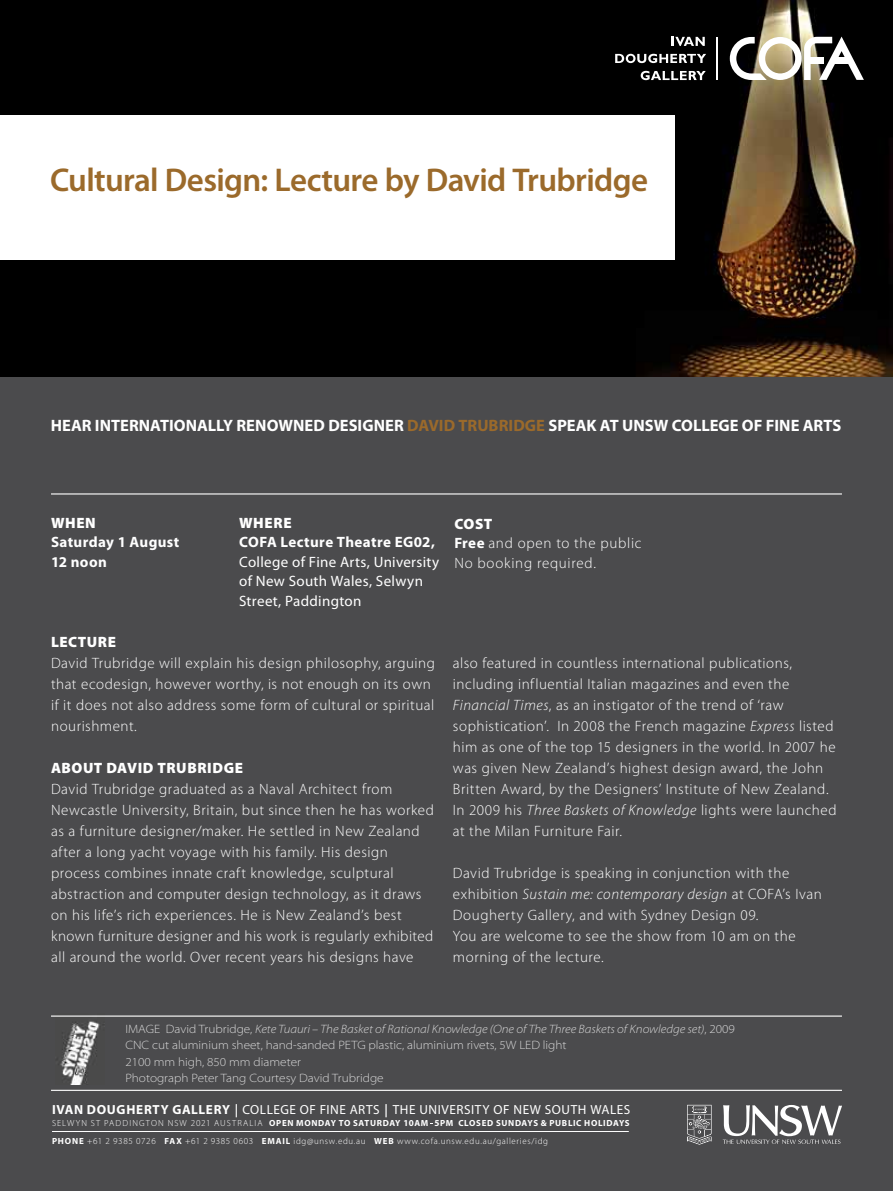
<style>
.page{position:relative;width:893px;height:1191px;background:#fff}
.page>*{position:absolute;margin:0;border:0;box-sizing:border-box;transform-origin:0 0}
.t1{font:600 33px "Myriad Pro";letter-spacing:-.02em;color:#9b6a2b}
.t2{font:700 16.5px "Myriad Pro";letter-spacing:.005em;color:#fff}
.t3{font:300 15px/21px "Myriad Pro";letter-spacing:.035em;color:#fff}
.t4{font:15px/19.5px "Myriad Pro";letter-spacing:.02em;color:#fff}
.t5{font:700 15px/19.5px "Myriad Pro";letter-spacing:.025em;color:#fff}
.t6{font:900 15px "Myriad Pro";letter-spacing:.04em;color:#fff}
.t7{font:13.2px "Myriad Pro";letter-spacing:.045em;color:#fff}
.t8{font:300 semi-expanded 12.15px/16.5px "Myriad Pro";color:#fff}
.t9{font:300 8.85px/17.4px "Myriad Pro";letter-spacing:.075em;color:#fff}
.s1{color:#9b6a2b}
.s2{font-weight:900}
.s3{font-weight:700}
.s4{font-style:italic}
.s5{font-weight:600}
.s6{font-size:9.15px}
.s7{font-weight:700;font-size:9.15px}
</style>
<div class="page">
<img style="left:176px;top:0;width:717px;height:377px">
<div style="left:0;top:0;width:176px;height:392px;background:#000"></div>
<div style="left:0;top:377px;width:893px;height:814px;background:#4b4b4d"></div>
<div style="left:0;top:115px;width:674px;height:144px;background:#fff"></div>
<img style="left:55px;top:1016px;width:50px;height:68px">
<svg style="left:730px;top:37px;width:134px;height:43px"></svg>
<div style="left:834px;top:57px;width:17px;height:6px;background:#fff"></div>
<svg style="left:671px;top:37px;width:34px;height:9px"></svg>
<svg style="left:641px;top:71px;width:65px;height:9px"></svg>
<svg style="left:615px;top:54px;width:91px;height:9px"></svg>
<hr style="left:716px;top:37px;width:2px;height:42px;background:#fff">
<svg style="left:723px;top:1105px;width:119px;height:39px"></svg>
<svg style="left:687px;top:1104px;width:25px;height:40px"></svg>
<hr style="left:52px;top:1131px;width:577px;height:1px;background:#fff">
<hr style="left:51px;top:493px;width:791px;height:1px;background:#fff">
<hr style="left:51px;top:1089px;width:791px;height:1px;background:#fff">
<hr style="left:51px;top:1015px;width:791px;height:1px;background:#fff">
<h1 class="t1" style="left:50px;top:159px;width:599px">Cultural Design: Lecture by David Trubridge</h1>
<p class="t2" style="left:51px;top:415px;width:584px">HEAR INTERNATIONALLY RENOWNED DESIGNER <span class="s1">DAVID TRUBRIDGE</span> SPEAK AT UNSW</p>
<p class="t2" style="left:672px;top:415px;width:171px">COLLEGE OF FINE ARTS</p>
<p class="t6" style="left:51px;top:514px;width:46px">WHEN</p>
<p class="t5" style="left:51px;top:532px;width:130px">SATURDAY 1 AUGUST<br>12 NOON</p>
<p class="t6" style="left:239px;top:514px;width:54px">WHERE</p>
<p class="t5" style="left:239px;top:532px;width:20px">COFA</p>
<p class="t5" style="left:280px;top:532px;width:156px">LECTURE THEATRE EG02,</p>
<p class="t4" style="left:239px;top:552px;width:202px">College of Fine Arts, University of New South Wales, Selwyn<br>Street, Paddington</p>
<p class="t6" style="left:51px;top:633px;width:67px">LECTURE</p>
<p class="t3" style="left:51px;top:653px;width:385px">David Trubridge will explain his design philosophy, arguing that ecodesign, however worthy, is not enough on its own if it does not also address some form of cultural or spiritual nourishment.</p>
<p class="t6" style="left:51px;top:759px;width:192px">ABOUT DAVID TRU BRIDGE</p>
<p class="t3" style="left:51px;top:779px;width:384px">David Trubridge graduated as a Naval Architect from Newcastle University, Britain, but since then he has worked as a furniture designer/maker. He settled in New Zealand after a long yacht voyage with his family. His design process combines innate craft knowledge, sculptural abstraction and computer design technology, as it draws on his life’s rich experiences. He is New Zealand’s best known furniture designer and his work is regularly exhibited all around the world. Over recent years his designs have</p>
<p class="t3" style="left:454px;top:514px;width:189px;line-height:19.5px"><span class="s2">COST<br></span><span class="s3">FREE</span> and open to the public<br>No booking required.</p>
<p class="t3" style="left:453px;top:653px;width:385px">also featured in countless international publications, including influential Italian magazines and even the <span class="s4">Financial Times</span>, as an instigator of the trend of ‘raw sophistication’. In 2008 the French magazine <span class="s4">Express</span> listed him as one of the top 15 designers in the world. In 2007 he was given New Zealand’s highest design award, the John Britten Award, by the Designers’ Institute of New Zealand.<br>In 2009 his <span class="s4">Three Baskets of Knowledge</span> lights were launched at the Milan Furniture Fair.</p>
<p class="t3" style="left:453px;top:863px;width:370px">David Trubridge is speaking in conjunction with the exhibition <span class="s4">Sustain me: contemporary design</span> at COFA’s Ivan Dougherty Gallery, and with Sydney Design 09.<br>You are welcome to see the show from 10 am on the morning of the lecture.</p>
<p class="t8" style="left:125px;top:1020px;width:611px">IMAGE David Trubridge, <span class="s4">Kete Tuauri – The Basket of Rational Knowledge (One of The Three Baskets of Knowledge set)</span>, 2009<br>CNC cut aluminium sheet, hand-sanded PETG plastic, aluminium rivets, 5W LED light<br>2100 mm high, 850 mm diameter<br>Photograph Peter Tang Courtesy David Trubridge</p>
<p class="t7" style="left:52px;top:1101px;width:580px"><span class="s3">IVAN DOUGHERTY GALLERY</span> <span class="s5">|</span> COLLEGE OF FINE ARTS <span class="s5">|</span> THE UNIVERSITY OF NEW SOUTH WALES</p>
<p class="t9" style="left:52px;top:1114px;width:579px">SELWYN ST PADDINGTON NSW <span class="s6">2021</span> AUSTRALIA <span class="s3">OPEN MONDAY TO SATURDAY</span> <span class="s7">10</span><span class="s3">AM</span> <span class="s7">5</span><span class="s3">PM CLOSED SUNDAYS &amp; PUBLIC HOLIDAYS<br>PHONE</span> +<span class="s6">61 2 9385 0726</span> <span class="s3">FAX</span> <span class="s6">+61 2 9385 0603</span> <span class="s3">EMAIL</span> idg@unsw.edu.au <span class="s3">WEB</span> www.cofa.unsw.edu.au/galleries/idg</p>
</div>
